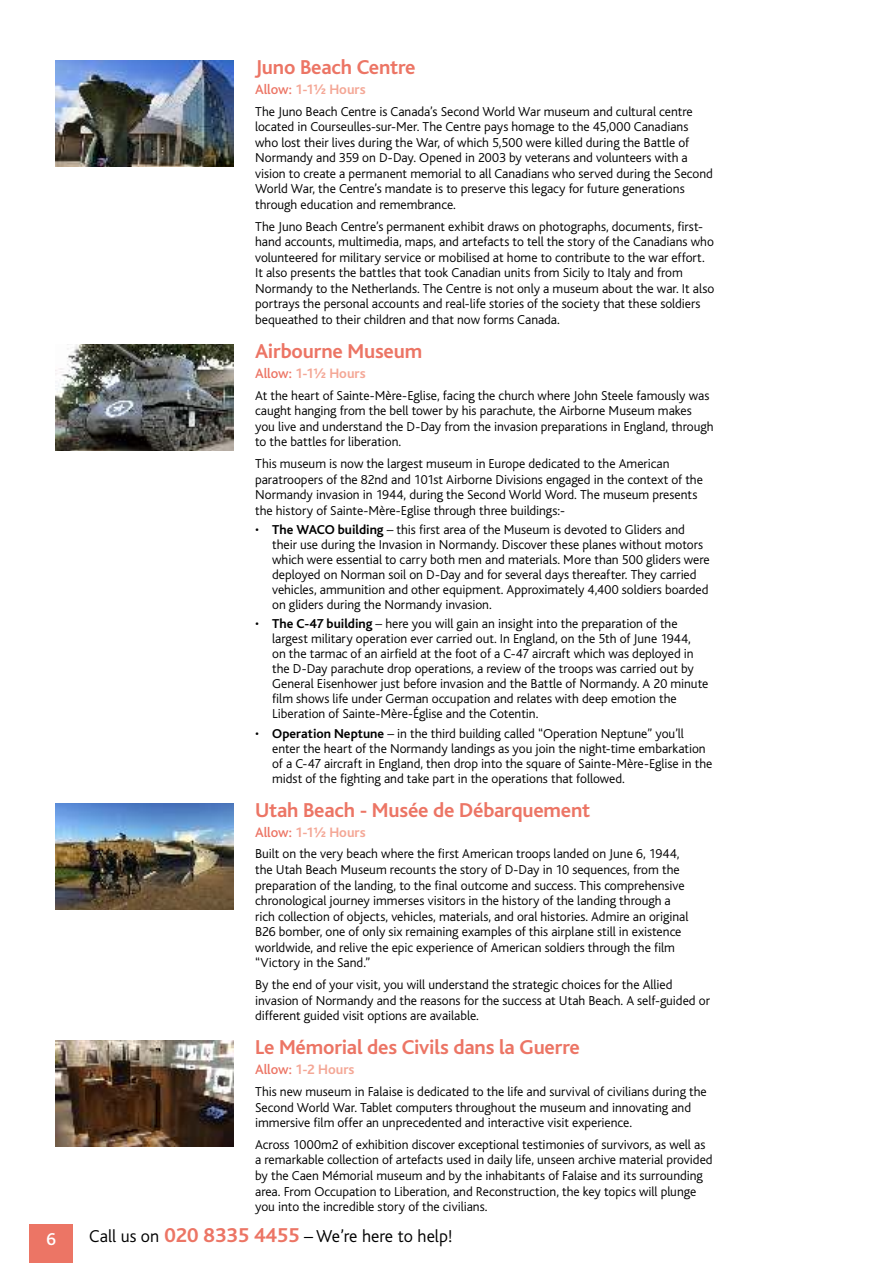
<style>
.page{position:relative;width:893px;height:1263px;background:#fff}
.page>*{position:absolute;margin:0;border:0;box-sizing:border-box;transform-origin:0 0}
.t1{font:700 21px "Bliss";letter-spacing:-.01em;color:#ec7565}
.t2{font:300 18px "Bliss";color:#000}
.t3{font:500 18px "Bliss";color:#fff}
.t4{font:700 14.25px "Bliss";color:#f4a796}
.t5{font:300 13.5px/15.5px "Bliss";color:#000}
.s1{font-weight:500;color:#ec7565}
.s2{font-weight:700}
.s3{font-weight:700;font-size:21px;color:#ec7565}
</style>
<div class="page">
<div style="left:30px;top:1225px;width:43px;height:38px;background:#ec7565"></div>
<img style="left:55px;top:60px;width:179px;height:106px">
<img style="left:55px;top:344px;width:179px;height:107px">
<img style="left:55px;top:803px;width:179px;height:106px">
<img style="left:55px;top:1040px;width:179px;height:107px">
<h1 class="t1" style="left:255px;top:59px;width:162px">Juno Beach Centre</h1>
<p class="t4" style="left:255px;top:83px;width:112px"><span class="s1">Allow:</span> 1-1½ Hours</p>
<p class="t5" style="left:255px;top:104px;width:459px">The Juno Beach Centre is Canada’s Second World War museum and cultural centre located in Courseulles-sur-Mer. The Centre pays homage to the 45,000 Canadians who lost their lives during the War, of which 5,500 were killed during the Battle of Normandy and 359 on D-Day. Opened in 2003 by veterans and volunteers with a vision to create a permanent memorial to all Canadians who served during the Second World War, the Centre’s mandate is to preserve this legacy for future generations through education and remembrance.</p>
<p class="t5" style="left:255px;top:219px;width:461px">The Juno Beach Centre’s permanent exhibit draws on photographs, documents, first&shy;hand accounts, multimedia, maps, and artefacts to tell the story of the Canadians who volunteered for military service or mobilised at home to contribute to the war effort.<br>It also presents the battles that took Canadian units from Sicily to Italy and from Normandy to the Netherlands. The Centre is not only a museum about the war. It also portrays the personal accounts and real-life stories of the society that these soldiers bequeathed to their children and that now forms Canada.</p>
<h1 class="t1" style="left:255px;top:343px;width:169px">Airbourne Museum</h1>
<p class="t4" style="left:255px;top:368px;width:112px"><span class="s1">Allow:</span> 1-1½ Hours</p>
<p class="t5" style="left:255px;top:388px;width:460px">At the heart of Sainte-Mère-Eglise, facing the church where John Steele famously was caught hanging from the bell tower by his parachute, the Airborne Museum makes you live and understand the D-Day from the invasion preparations in England, through to the battles for liberation.</p>
<p class="t5" style="left:255px;top:456px;width:449px">This museum is now the largest museum in Europe dedicated to the American paratroopers of the 82nd and 101st Airborne Divisions engaged in the context of the Normandy invasion in 1944, during the Second World Word. The museum presents the history of Sainte-Mère-Eglise through three buildings:-</p>
<p class="t5" style="left:272px;top:522px;width:439px;line-height:15px;text-indent:-17px">• <span class="s2">The WACO building</span> – this first area of the Museum is devoted to Gliders and their use during the Invasion in Normandy. Discover these planes without motors which were essential to carry both men and materials. More than 500 gliders were deployed on Norman soil on D-Day and for several days thereafter. They carried vehicles, ammunition and other equipment. Approximately 4,400 soldiers boarded on gliders during the Normandy invasion.</p>
<p class="t5" style="left:272px;top:617px;width:438px;line-height:15px;text-indent:-17px">• <span class="s2">The C-47 building</span> – here you will gain an insight into the preparation of the largest military operation ever carried out. In England, on the 5th of June 1944,<br>on the tarmac of an airfield at the foot of a C-47 aircraft which was deployed in the D-Day parachute drop operations, a review of the troops was carried out by General Eisenhower just before invasion and the Battle of Normandy. A 20 minute film shows life under German occupation and relates with deep emotion the Liberation of Sainte-Mère-Église and the Cotentin.</p>
<p class="t5" style="left:272px;top:726px;width:442px;line-height:15px;text-indent:-17px">• <span class="s2">Operation Neptune</span> – in the third building called “Operation Neptune” you’ll enter the heart of the Normandy landings as you join the night-time embarkation of a C-47 aircraft in England, then drop into the square of Sainte-Mère-Eglise in the midst of the fighting and take part in the operations that followed.</p>
<h1 class="t1" style="left:255px;top:801px;width:337px">Utah Beach - Musée de Débarquement</h1>
<p class="t4" style="left:255px;top:826px;width:112px"><span class="s1">Allow:</span> 1-1½ Hours</p>
<p class="t5" style="left:255px;top:847px;width:435px">Built on the very beach where the first American troops landed on June 6, 1944, the Utah Beach Museum recounts the story of D-Day in 10 sequences, from the preparation of the landing, to the final outcome and success. This comprehensive chronological journey immerses visitors in the history of the landing through a rich collection of objects, vehicles, materials, and oral histories. Admire an original B26 bomber, one of only six remaining examples of this airplane still in existence worldwide, and relive the epic experience of American soldiers through the film “Victory in the Sand.”</p>
<p class="t5" style="left:255px;top:977px;width:456px">By the end of your visit, you will understand the strategic choices for the Allied invasion of Normandy and the reasons for the success at Utah Beach. A self-guided or different guided visit options are available.</p>
<h1 class="t1" style="left:255px;top:1039px;width:326px">Le Mémorial des Civils dans la Guerre</h1>
<p class="t4" style="left:255px;top:1064px;width:101px"><span class="s1">Allow:</span> 1-2 Hours</p>
<p class="t5" style="left:255px;top:1084px;width:453px">This new museum in Falaise is dedicated to the life and survival of civilians during the<br>Second World War. Tablet computers throughout the museum and innovating and immersive film offer an unprecedented and interactive visit experience.</p>
<p class="t5" style="left:255px;top:1137px;width:459px">Across 1000m2 of exhibition discover exceptional testimonies of survivors, as well as a remarkable collection of artefacts used in daily life, unseen archive material provided by the Caen Mémorial museum and by the inhabitants of Falaise and its surrounding area. From Occupation to Liberation, and Reconstruction, the key topics will plunge you into the incredible story of the civilians.</p>
<h2 class="t3" style="left:47px;top:1232px;width:11px">6</h2>
<h2 class="t2" style="left:89px;top:1226px;width:365px">Call us on <span class="s3">020 8335 4455</span> – We’re here to help!</h2>
</div>
